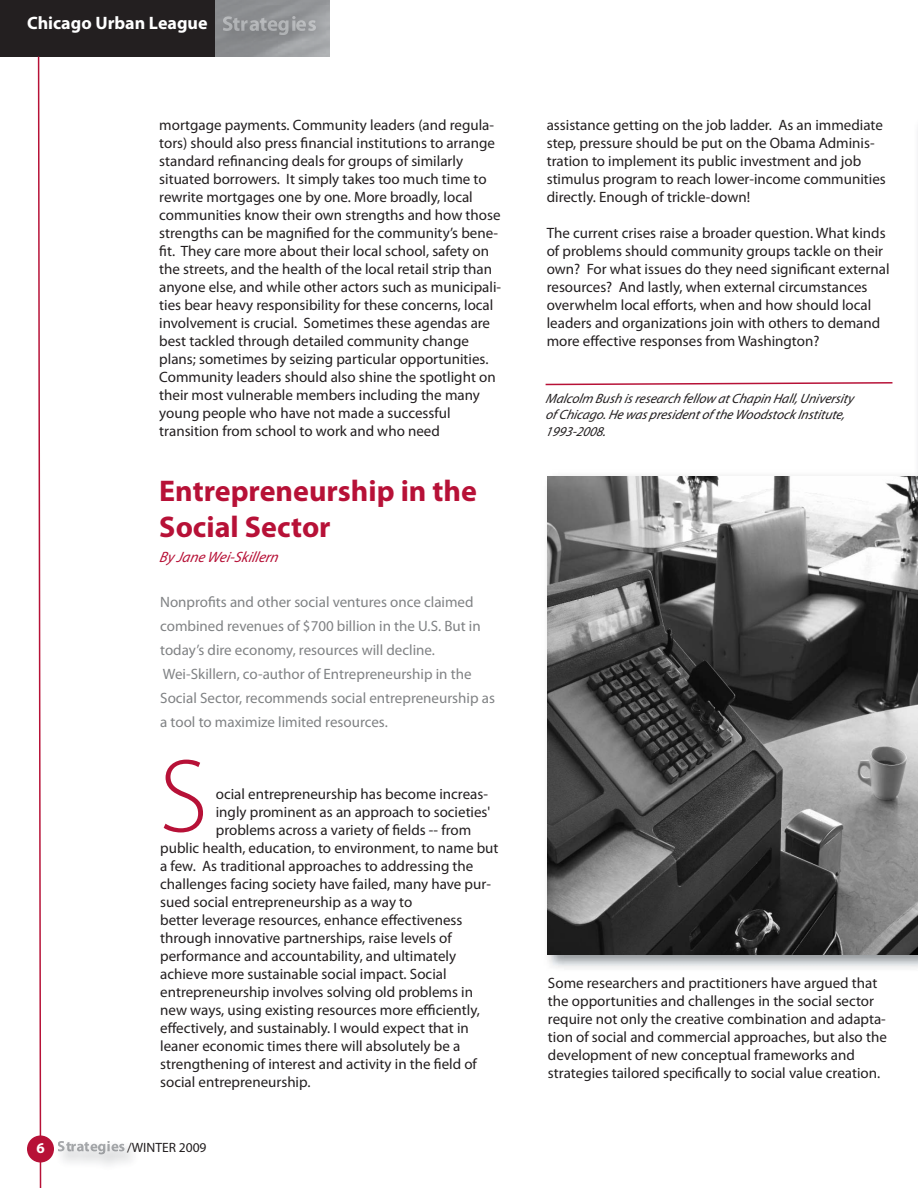
<style>
.page{position:relative;width:918px;height:1188px;background:#fff}
.page>*{position:absolute;margin:0;border:0;box-sizing:border-box;transform-origin:0 0}
.t1{font:300 105px "Myriad Pro";color:#b71137}
.t2{font:700 30px/36px "Myriad Pro";color:#b71137}
.t3{font:700 18px "Myriad Pro";color:#fff}
.t4{font:15px/18px "Myriad Pro";color:#231f20}
.t5{font:15px/24px "Myriad Pro";color:#808284}
.t6{font:italic 15px "Myriad Pro";color:#b71137}
.t7{font:700 15px "Myriad Pro";color:#fff}
.t8{font:italic 13.5px/16.2px "Myriad Pro";color:#231f20}
.t9{font:13.5px "Myriad Pro";color:#231f20}
</style>
<div class="page">
<img style="left:223px;top:16px;width:93px;height:19px">
<div style="left:0;top:0;width:215px;height:57px;background:#231f20"></div>
<img style="left:58px;top:1141px;width:67px;height:13px">
<svg style="left:37px;top:56px;width:5px;height:1131px"></svg>
<div style="left:27px;top:1136px;width:27px;height:26px;background:#b71137;border-radius:50%"></div>
<img style="left:547px;top:475px;width:371px;height:493px">
<img style="left:548px;top:476px;width:370px;height:479px">
<img style="left:911px;top:476px;width:7px;height:20px">
<svg style="left:545px;top:382px;width:348px;height:4px"></svg>
<p class="t3" style="left:27px;top:16px;width:182px">Chicago Urban League</p>
<p class="t4" style="left:159px;top:117px;width:343px">mortgage payments. Community leaders (and regula&shy;tors) should also press financial institutions to arrange standard refinancing deals for groups of similarly situated borrowers. It simply takes too much time to rewrite mortgages one by one. More broadly, local communities know their own strengths and how those strengths can be magnified for the community’s bene&shy;fit. They care more about their local school, safety on the streets, and the health of the local retail strip than anyone else, and while other actors such as municipali&shy;ties bear heavy responsibility for these concerns, local involvement is crucial. Sometimes these agendas are best tackled through detailed community change plans; sometimes by seizing particular opportunities.<br>Community leaders should also shine the spotlight on their most vulnerable members including the many young people who have not made a successful transition from school to work and who need</p>
<p class="t4" style="left:547px;top:117px;width:341px">assistance getting on the job ladder. As an immediate step, pressure should be put on the Obama Adminis&shy;tration to implement its public investment and job stimulus program to reach lower-income communities directly. Enough of trickle-down!</p>
<p class="t4" style="left:547px;top:225px;width:344px">The current crises raise a broader question. What kinds of problems should community groups tackle on their own? For what issues do they need significant external resources? And lastly, when external circumstances overwhelm local efforts, when and how should local leaders and organizations join with others to demand more effective responses from Washington?</p>
<p class="t8" style="left:546px;top:392px;width:310px">Malcolm Bush is research fellow at Chap in Hall, University of Chicago.He was p resident of the Woodstock Institute,<br>1993-2008.</p>
<h2 class="t2" style="left:159px;top:475px;width:319px">Entrepreneurship in the<br>Social Sector</h2>
<p class="t6" style="left:159px;top:551px;width:123px">By Jane Wei-Skillern</p>
<p class="t5" style="left:160px;top:592px;width:336px">Nonprofits and other social ventures once claimed combined revenues of $700 billion in the U.S. But in today’s dire economy, resources will decline.<br>Wei-Skillern, co-author of Entrepreneurship in the Social Sector, recommends social entrepreneurship as a tool to maximize limited resources.</p>
<h1 class="t1" style="left:159px;top:734px;width:50px">S</h1>
<p class="t4" style="left:216px;top:787px;width:274px">ocial entrepreneurship has become increas-</p>
<p class="t4" style="left:216px;top:805px;width:276px">ingly prominent as an approach to societies'</p>
<p class="t4" style="left:216px;top:823px;width:257px">problems across a variety of fields -- from</p>
<p class="t4" style="left:160px;top:841px;width:340px">public health, education, to environment, to name but</p>
<p class="t4" style="left:160px;top:859px;width:315px">a few. As traditional approaches to addressing the</p>
<p class="t4" style="left:160px;top:877px;width:332px">challenges facing society have failed, many have pur-</p>
<p class="t4" style="left:160px;top:895px;width:254px">sued social entrepreneurship as a way to</p>
<p class="t4" style="left:160px;top:913px;width:304px">better leverage resources, enhance effectiveness</p>
<p class="t4" style="left:160px;top:931px;width:293px">through innovative partnerships, raise levels of</p>
<p class="t4" style="left:160px;top:949px;width:297px">performance and accountability, and ultimately</p>
<p class="t4" style="left:160px;top:967px;width:288px">achieve more sustainable social impact. Social</p>
<p class="t4" style="left:160px;top:985px;width:314px">entrepreneurship involves solving old problems in</p>
<p class="t4" style="left:160px;top:1003px;width:321px">new ways, using existing resources more efficiently,</p>
<p class="t4" style="left:160px;top:1021px;width:310px">effectively, and sustainably. I would expect that in</p>
<p class="t4" style="left:160px;top:1039px;width:302px">leaner economic times there will absolutely be a</p>
<p class="t4" style="left:160px;top:1057px;width:318px">strengthening of interest and activity in the field of</p>
<p class="t4" style="left:160px;top:1075px;width:152px">social entrepreneurship.</p>
<p class="t7" style="left:36px;top:1142px;width:10px">6</p>
<p class="t9" style="left:127px;top:1142px;width:81px">/WINTER 2009</p>
<p class="t4" style="left:548px;top:975px;width:340px">Some researchers and practitioners have argued that the opportunities and challenges in the social sector require not only the creative combination and adapta&shy;tion of social and commercial approaches, but also the development of new conceptual frameworks and strategies tailored specifically to social value creation.</p>
</div>
